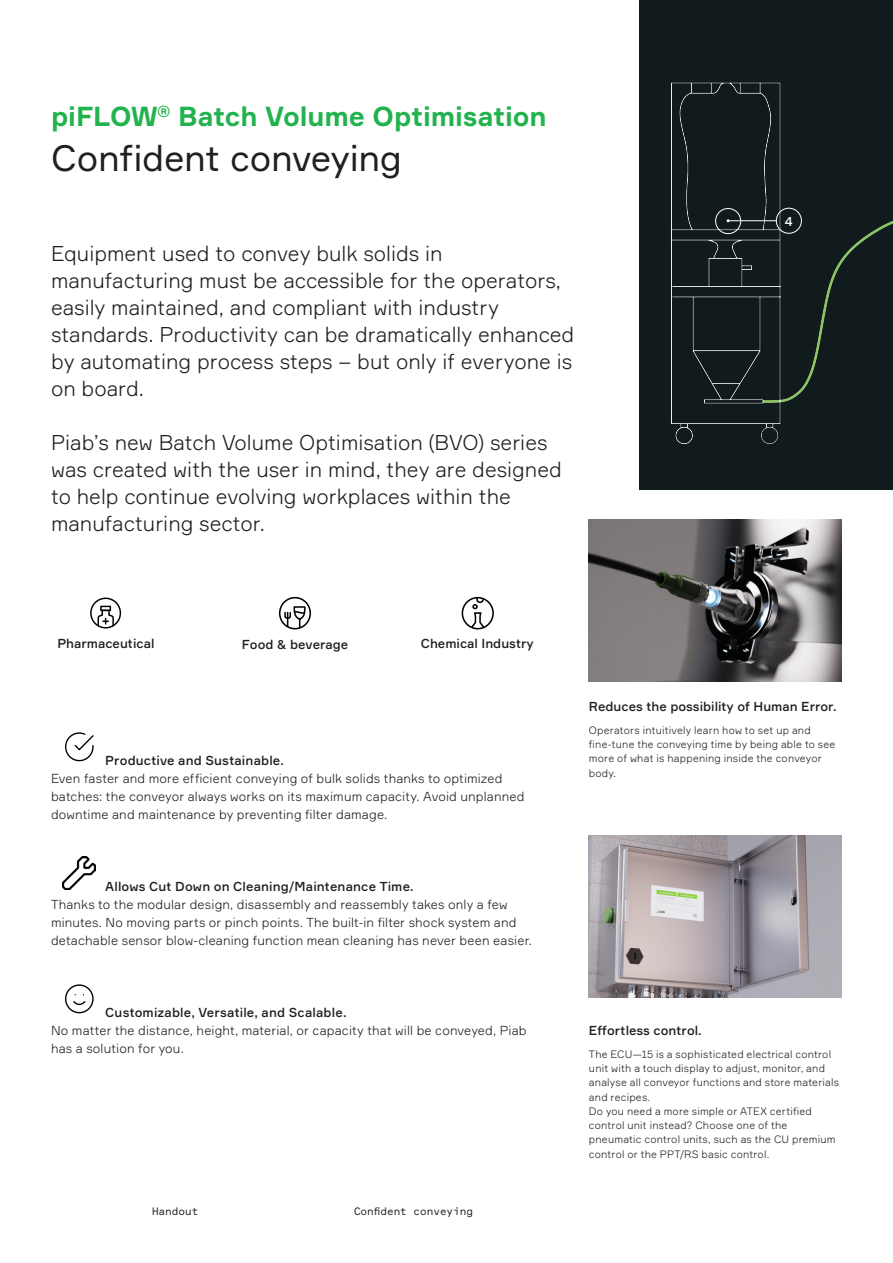
<style>
.page{position:relative;width:893px;height:1263px;background:#fff}
.page>*{position:absolute;margin:0;border:0;box-sizing:border-box;transform-origin:0 0}
._24_30_Header{font:36px "Formular";letter-spacing:-.01em;color:#231f20}
._18_22_Pre-header_gr{font:700 27px "Formular";letter-spacing:-.005em;color:#22b24e}
.Preamble{font:300 21px/27px "Formular";color:#231f20}
.Body{font:300 12.75px/18px "Formular";letter-spacing:.01em;color:#231f20}
.Body-2{font:500 12.75px "Formular";letter-spacing:.01em;color:#231f20}
.Heading_8_5_-_Semibo{font:500 12.75px "Formular";color:#231f20}
.Heading_8_5_-_Semibo-2{font:500 12.75px "Formular";color:#fff}
.Small_body{font:300 10.5px/14.2px "Formular";letter-spacing:.02em;color:#231f20}
.t1{font:10.5px "Formular Mono";color:#231f20}
</style>
<div class="page">
<div style="left:640px;top:0;width:253px;height:489px;background:#111b1e"></div>
<svg style="left:65px;top:732px;width:29px;height:30px"></svg>
<img style="left:63px;top:856px;width:33px;height:33px">
<div style="left:65px;top:984px;width:29px;height:29px;border:1px solid #000;border-radius:50%"></div>
<svg style="left:73px;top:994px;width:13px;height:12px"></svg>
<img style="left:589px;top:520px;width:253px;height:161px">
<img style="left:589px;top:835px;width:253px;height:162px">
<div style="left:100px;top:606px;width:11px;height:5px;border:1px solid #000"></div>
<svg style="left:97px;top:609px;width:18px;height:19px"></svg>
<div style="left:90px;top:597px;width:31px;height:31px;border:1px solid #000;border-radius:50%"></div>
<svg style="left:284px;top:606px;width:22px;height:23px"></svg>
<div style="left:279px;top:597px;width:32px;height:32px;border:2px solid #000;border-radius:50%"></div>
<svg style="left:468px;top:598px;width:20px;height:31px"></svg>
<div style="left:462px;top:597px;width:32px;height:32px;border:2px solid #000;border-radius:50%"></div>
<img style="left:671px;top:82px;width:222px;height:362px">
<hr style="left:728px;top:220px;width:48px;height:1px;background:#fff">
<div style="left:715px;top:208px;width:26px;height:26px;border:1px solid #fff;border-radius:50%"></div>
<div style="left:776px;top:208px;width:26px;height:26px;border:1px solid #fff;border-radius:50%"></div>
<p class="_18_22_Pre-header_gr" style="left:51px;top:100px;width:497px">piFLOW<sup>®</sup> Batch Volume Optimisation</p>
<p class="_24_30_Header" style="left:51px;top:136px;width:353px">Confident conveying</p>
<p class="Preamble" style="left:51px;top:240px;width:525px">Equipment used to convey bulk solids in manufacturing must be accessible for the operators, easily maintained, and compliant with industry standards. Productivity can be dramatically enhanced by automating process steps – but only if everyone is on board.</p>
<p class="Preamble" style="left:51px;top:429px;width:512px">Piab’s new Batch Volume Optimisation (BVO) series was created with the user in mind, they are designed to help continue evolving workplaces within the manufacturing sector.</p>
<p class="Heading_8_5_-_Semibo-2" style="left:785px;top:213px;width:9px">4</p>
<p class="Body-2" style="left:57px;top:636px;width:99px">Pharmaceutical</p>
<p class="Body-2" style="left:242px;top:636px;width:108px">Food &amp; beverage</p>
<p class="Body-2" style="left:421px;top:636px;width:114px">Chemical Industry</p>
<p class="Body-2" style="left:105px;top:753px;width:180px">Productive and Sustainable.</p>
<p class="Body" style="left:51px;top:769px;width:475px">Even faster and more efficient conveying of bulk solids thanks to optimized batches: the conveyor always works on its maximum capacity. Avoid unplanned downtime and maintenance by preventing filter damage.</p>
<p class="Body-2" style="left:105px;top:879px;width:310px">Allows Cut Down on Cleaning/Maintenance Time.</p>
<p class="Body" style="left:51px;top:895px;width:482px">Thanks to the modular design, disassembly and reassembly takes only a few minutes. No moving parts or pinch points. The built-in filter shock system and detachable sensor blow-cleaning function mean cleaning has never been easier.</p>
<p class="Heading_8_5_-_Semibo" style="left:589px;top:699px;width:249px">Reduces the possibility of Human Error.</p>
<p class="Small_body" style="left:589px;top:723px;width:248px">Operators intuitively learn how to set up and fine-tune the conveying time by being able to see more of what is happening inside the conveyor body.</p>
<p class="Body-2" style="left:105px;top:1005px;width:243px">Customizable, Versatile, and Scalable.</p>
<p class="Body" style="left:51px;top:1021px;width:477px">No matter the distance, height, material, or capacity that will be conveyed, Piab has a solution for you.</p>
<p class="Heading_8_5_-_Semibo" style="left:589px;top:1023px;width:114px">Effortless control.</p>
<p class="Small_body" style="left:589px;top:1047px;width:252px">The ECU—15 is a sophisticated electrical control unit with a touch display to adjust, monitor, and analyse all conveyor functions and store materials and recipes.</p>
<p class="Small_body" style="left:589px;top:1104px;width:248px">Do you need a more simple or ATEX certified control unit instead? Choose one of the pneumatic control units, such as the CU premium control or the PPT/RS basic control.</p>
<p class="t1" style="left:152px;top:1205px;width:48px">Handout</p>
<p class="t1" style="left:354px;top:1205px;width:121px">Confident conveying</p>
</div>
